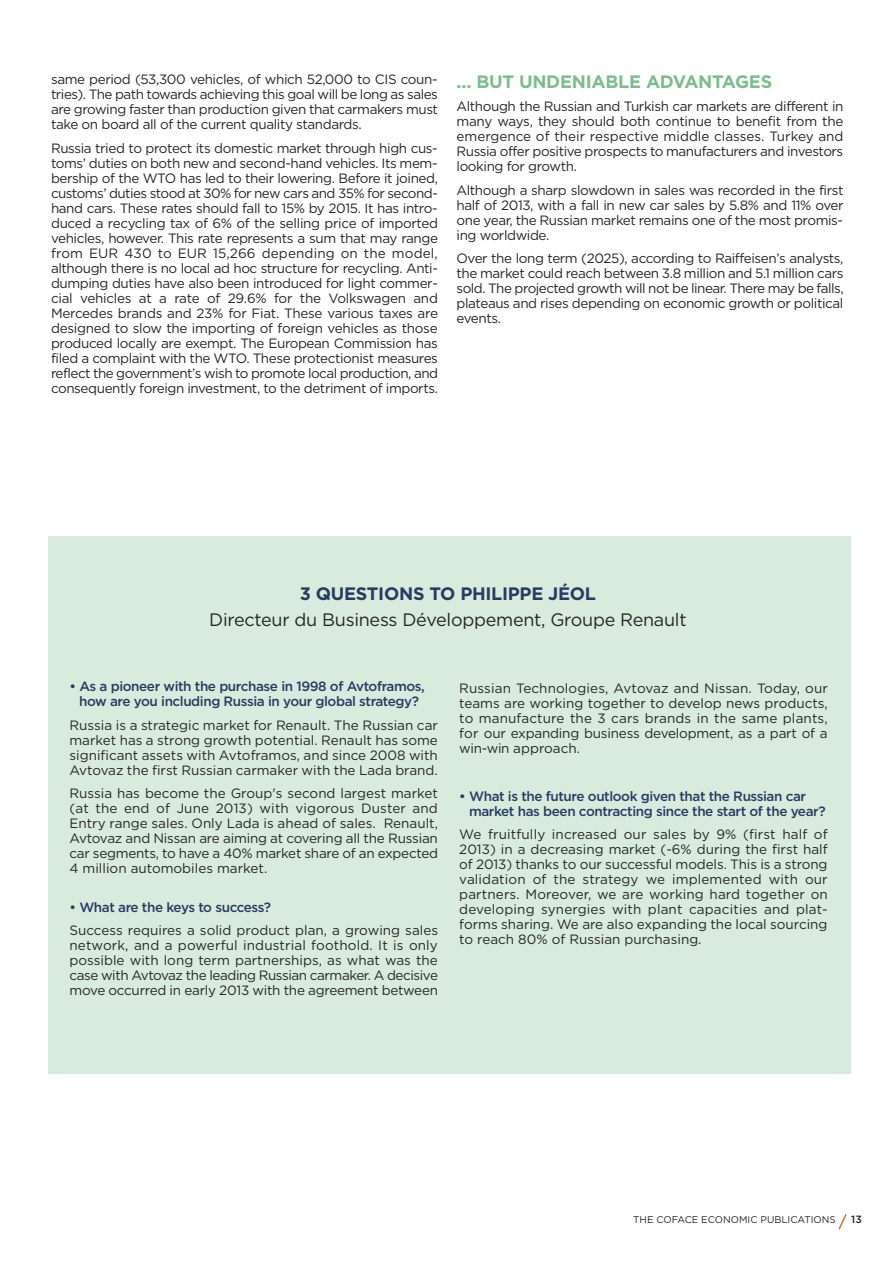
<style>
.page{position:relative;width:893px;height:1263px;background:#fff}
.page>*{position:absolute;margin:0;border:0;box-sizing:border-box;transform-origin:0 0}
.t1{font:18px "Gotham";letter-spacing:-.015em;color:#272627}
.t2{font:700 18px "Gotham";letter-spacing:-.015em;color:#7cbd8c}
.t3{font:700 18px "Gotham";letter-spacing:-.015em;color:#283c63}
.t4{font:13.5px/15px "Gotham";letter-spacing:-.03em;color:#272627;text-align:justify}
.t5{font:500 13.5px/15px "Gotham";letter-spacing:-.03em;color:#283c63;text-align:center}
.t6{font:500 10.5px "Gotham";color:#272627}
.t7{font:9.75px "Gotham";color:#272627}
</style>
<div class="page">
<svg style="left:838px;top:1214px;width:9px;height:16px"></svg>
<div style="left:48px;top:536px;width:802px;height:537px;background:#d8ebdd"></div>
<p class="t4" style="left:51px;top:72px;width:388px">same period (53,300 vehicles, of which 52,000 to CIS coun&shy;tries). The path towards achieving this goal will be long as sales are growing faster than production given that carmakers must take on board all of the current quality standards.</p>
<p class="t4" style="left:51px;top:140px;width:389px">Russia tried to protect its domestic market through high cus&shy;toms’ duties on both new and second-hand vehicles. Its mem&shy;bership of the WTO has led to their lowering. Before it joined, customs’ duties stood at 30% for new cars and 35% for second&shy;hand cars. These rates should fall to 15% by 2015. It has intro&shy;duced a recycling tax of 6% of the selling price of imported vehicles, however. This rate represents a sum that may range from EUR 430 to EUR 15,266 depending on the model, although there is no local ad hoc structure for recycling. Anti&shy;dumping duties have also been introduced for light commer&shy;cial vehicles at a rate of 29.6% for the Volkswagen and Mercedes brands and 23% for Fiat. These various taxes are designed to slow the importing of foreign vehicles as those produced locally are exempt. The European Commission has filed a complaint with the WTO. These protectionist measures reflect the government’s wish to promote local production, and consequently foreign investment, to the detriment of imports.</p>
<h1 class="t2" style="left:457px;top:71px;width:317px">… BUT UNDENIABLE ADVANTAGES</h1>
<p class="t4" style="left:457px;top:99px;width:388px">Although the Russian and Turkish car markets are different in many ways, they should both continue to benefit from the emergence of their respective middle classes. Turkey and Russia offer positive prospects to manufacturers and investors looking for growth.</p>
<p class="t4" style="left:457px;top:183px;width:388px">Although a sharp slowdown in sales was recorded in the first half of 2013, with a fall in new car sales by 5.8% and 11% over one year, the Russian market remains one of the most promis&shy;ing worldwide.</p>
<p class="t4" style="left:457px;top:251px;width:389px">Over the long term (2025), according to Raiffeisen’s analysts, the market could reach between 3.8 million and 5.1 million cars sold. The projected growth will not be linear. There may be falls, plateaus and rises depending on economic growth or political events.</p>
<h1 class="t3" style="left:300px;top:583px;width:298px">3 QUESTIONS TO PHILIPPE JÉOL</h1>
<h1 class="t1" style="left:209px;top:609px;width:479px">Directeur du Business Développement, Groupe Renault</h1>
<p class="t5" style="left:69px;top:679px;width:357px">• As a pioneer with the purchase in 1998 of Avtoframos, how are you including Russia in your global strategy?</p>
<p class="t4" style="left:69px;top:717px;width:370px">Russia is a strategic market for Renault. The Russian car market has a strong growth potential. Renault has some significant assets with Avtoframos, and since 2008 with Avtovaz the first Russian carmaker with the Lada brand.</p>
<p class="t4" style="left:69px;top:786px;width:370px">Russia has become the Group's second largest market (at the end of June 2013) with vigorous Duster and Entry range sales. Only Lada is ahead of sales. Renault, Avtovaz and Nissan are aiming at covering all the Russian car segments, to have a 40% market share of an expected 4 million automobiles market.</p>
<p class="t5" style="left:69px;top:899px;width:203px">• What are the keys to success?</p>
<p class="t4" style="left:69px;top:923px;width:370px">Success requires a solid product plan, a growing sales network, and a powerful industrial foothold. It is only possible with long term partnerships, as what was the case with Avtovaz the leading Russian carmaker. A decisive move occurred in early 2013 with the agreement between</p>
<p class="t4" style="left:459px;top:681px;width:370px">Russian Technologies, Avtovaz and Nissan. Today, our teams are working together to develop news products, to manufacture the 3 cars brands in the same plants, for our expanding business development, as a part of a win-win approach.</p>
<p class="t5" style="left:469px;top:788px;width:358px;text-align:left;text-indent:-10px">• What is the future outlook given that the Russian car market has been contracting since the start of the year?</p>
<p class="t4" style="left:459px;top:827px;width:370px">We fruitfully increased our sales by 9% (first half of 2013) in a decreasing market (-6% during the first half of 2013) thanks to our successful models. This is a strong validation of the strategy we implemented with our partners. Moreover, we are working hard together on developing synergies with plant capacities and plat&shy;forms sharing. We are also expanding the local sourcing to reach 80% of Russian purchasing.</p>
<p class="t7" style="left:633px;top:1214px;width:204px">THE COFACE ECONOMIC PUBLICATIONS</p>
<p class="t6" style="left:851px;top:1213px;width:12px">13</p>
</div>
